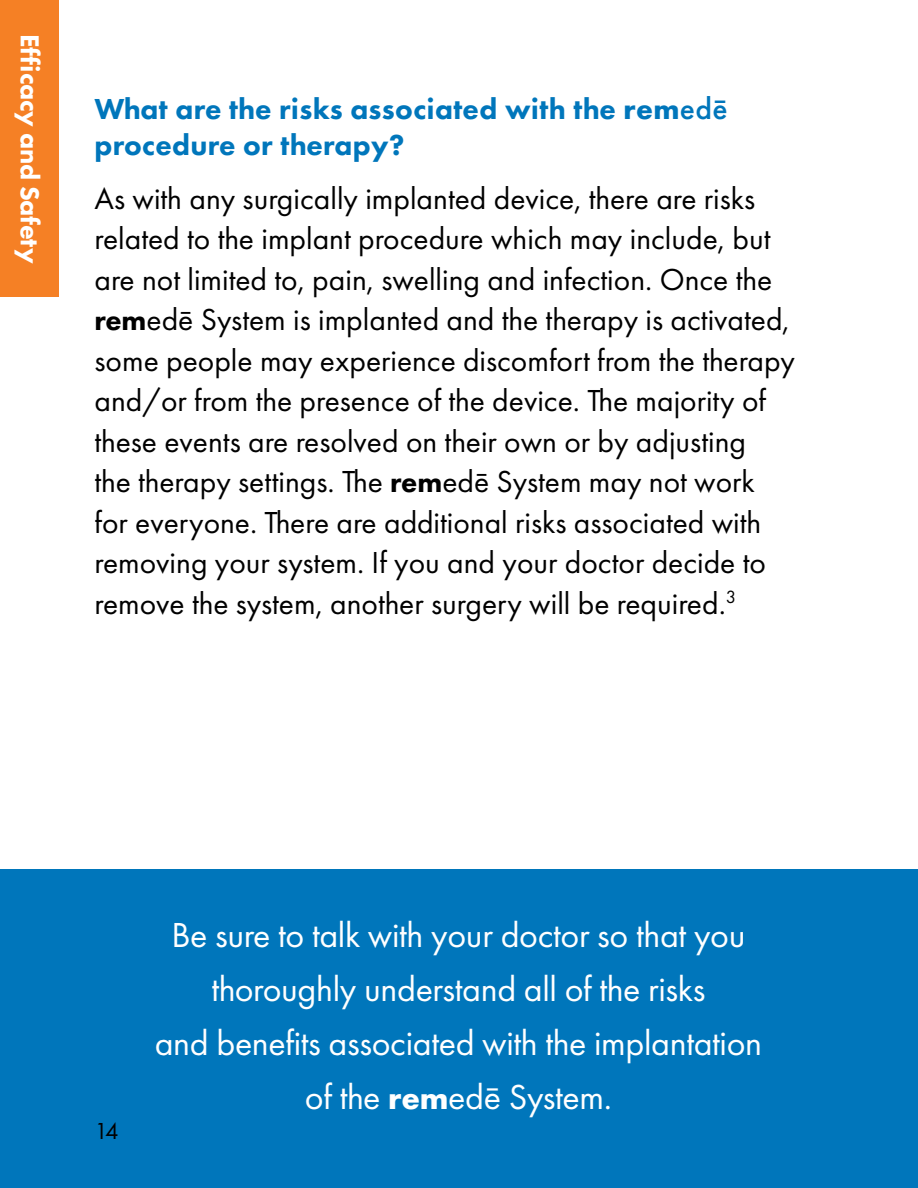
<style>
.page{position:relative;width:918px;height:1188px;background:#fff}
.page>*{position:absolute;margin:0;border:0;box-sizing:border-box;transform-origin:0 0}
.t1{font:36px/54px "Futura PT";letter-spacing:-.01em;color:#fff;text-align:center}
.t2{font:31.5px/40.5px "Futura PT";color:#000}
.t3{font:800 30px/36px "Futura PT";letter-spacing:.01em;color:#0076bb}
.t4{font:800 27px "Futura PT";letter-spacing:-.01em;color:#fff}
.t5{font:24px "Futura PT";color:#000}
.s1{font-weight:700}
.s2{font-weight:500;font-size:31.5px}
.s3{font-weight:800;font-size:29.7px}
.s4{font-weight:700;font-size:33px}
</style>
<div class="page">
<div style="left:0;top:870px;width:918px;height:318px;background:#0076bb"></div>
<div style="left:0;top:0;width:58px;height:297px;background:#f58025"></div>
<p class="t4" style="left:47px;top:34px;width:231px;rotate:90deg">Efficacy and Safety</p>
<p class="t3" style="left:94px;top:90px;width:635px">What are the risks associated with the <span class="s1">rem</span><span class="s2">edē </span>procedure or therapy?</p>
<p class="t2" style="left:94px;top:178px;width:702px">As with any surgically implanted device, there are risks related to the implant procedure which may include, but are not limited to, pain, swelling and infection. Once the <span class="s3">rem</span>edē System is implanted and the therapy is activated, some people may experience discomfort from the therapy and/or from the presence of the device. The majority of these events are resolved on their own or by adjusting<br>the therapy settings. The <span class="s3">rem</span>edē System may not work for everyone. There are additional risks associated with removing your system. If you and your doctor decide to remove the system, another surgery will be required.<sup>3</sup></p>
<p class="t5" style="left:94px;top:1117px;width:26px">14</p>
<p class="t1" style="left:155px;top:908px;width:609px">Be sure to talk with your doctor so that you thoroughly understand all of the risks<br>and benefits associated with the implantation of the <span class="s4">rem</span>edē System.</p>
</div>
